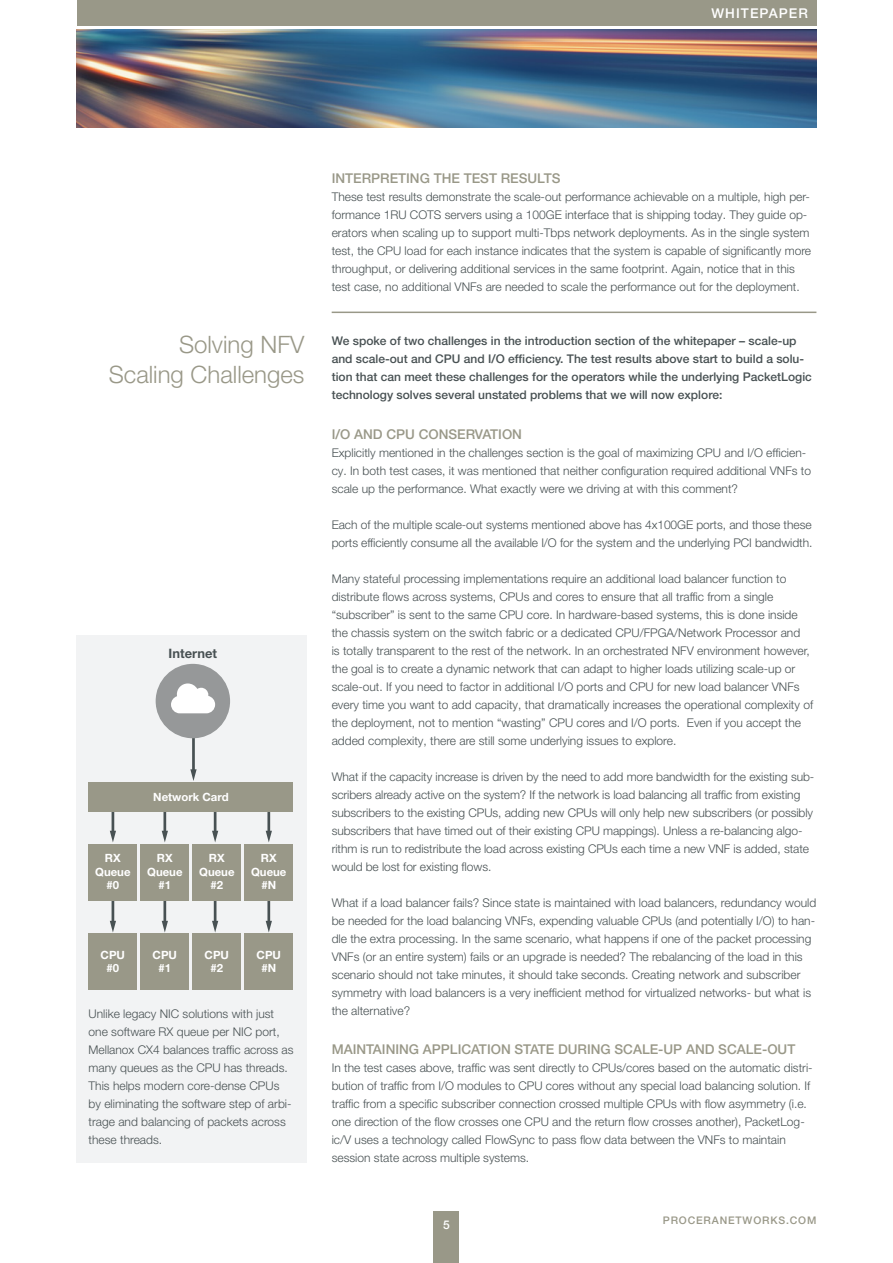
<style>
.page{position:relative;width:893px;height:1263px;background:#fff}
.page>*{position:absolute;margin:0;border:0;box-sizing:border-box;transform-origin:0 0}
.CS_sidebar_headline{font:300 24px/30px "Helvetica Neue LT Pro";color:#999888;text-align:right}
.t1{font:500 13.5px "Helvetica Neue LT Pro";color:#999888}
.doc_type_top_title{font:500 13.5px "Helvetica Neue LT Pro";letter-spacing:.08em;color:#fff}
.t2{font:700 12.9px "Helvetica Neue LT Pro";color:#485153}
.t3{font:300 12px/18px "Helvetica Neue LT Pro";color:#485153}
.t4{font:500 12px/18px "Helvetica Neue LT Pro";color:#485153}
.Figure_numbering_Wht{font:500 12px "Helvetica Neue LT Pro";color:#fff}
.t5{font:700 11.4px/13.6px "Helvetica Neue LT Pro";color:#fff;text-align:center}
.t6{font:500 10.5px "Helvetica Neue LT Pro";letter-spacing:.08em;color:#999888}
</style>
<div class="page">
<div style="left:434px;top:1212px;width:25px;height:51px;background:#999888"></div>
<div style="left:77px;top:0;width:739px;height:26px;background:#999888"></div>
<hr style="left:332px;top:312px;width:484px;height:1px;background:#999888">
<img style="left:77px;top:30px;width:739px;height:98px">
<div style="left:77px;top:635px;width:230px;height:527px;background:#f2f3f4"></div>
<hr style="left:192px;top:721px;width:3px;height:50px;background:#485153">
<svg style="left:190px;top:769px;width:7px;height:12px"></svg>
<hr style="left:112px;top:800px;width:2px;height:33px;background:#485153">
<svg style="left:110px;top:831px;width:6px;height:11px"></svg>
<hr style="left:163px;top:800px;width:3px;height:33px;background:#485153">
<svg style="left:162px;top:831px;width:6px;height:11px"></svg>
<hr style="left:214px;top:800px;width:2px;height:33px;background:#485153">
<svg style="left:212px;top:831px;width:6px;height:11px"></svg>
<hr style="left:267px;top:800px;width:3px;height:33px;background:#485153">
<svg style="left:266px;top:831px;width:6px;height:11px"></svg>
<hr style="left:112px;top:891px;width:2px;height:32px;background:#485153">
<svg style="left:110px;top:921px;width:6px;height:11px"></svg>
<hr style="left:163px;top:891px;width:3px;height:32px;background:#485153">
<svg style="left:162px;top:921px;width:6px;height:11px"></svg>
<hr style="left:214px;top:891px;width:2px;height:32px;background:#485153">
<svg style="left:212px;top:921px;width:6px;height:11px"></svg>
<hr style="left:267px;top:891px;width:3px;height:32px;background:#485153">
<svg style="left:266px;top:921px;width:6px;height:11px"></svg>
<div style="left:156px;top:664px;width:74px;height:74px;background:#969899;border-radius:50%"></div>
<svg style="left:171px;top:683px;width:44px;height:30px"></svg>
<div style="left:89px;top:782px;width:204px;height:30px;background:#999888"></div>
<div style="left:89px;top:844px;width:48px;height:57px;background:#999888"></div>
<div style="left:245px;top:844px;width:48px;height:57px;background:#999888"></div>
<div style="left:193px;top:844px;width:48px;height:57px;background:#999888"></div>
<div style="left:141px;top:844px;width:48px;height:57px;background:#999888"></div>
<div style="left:89px;top:933px;width:48px;height:57px;background:#999888"></div>
<div style="left:245px;top:933px;width:48px;height:57px;background:#999888"></div>
<div style="left:193px;top:933px;width:48px;height:57px;background:#999888"></div>
<div style="left:141px;top:933px;width:48px;height:57px;background:#999888"></div>
<p class="doc_type_top_title" style="left:713px;top:5px;width:96px">CASE STUDY</p>
<p class="doc_type_top_title" style="left:711px;top:5px;width:98px">WHITEPAPER</p>
<p class="CS_sidebar_headline" style="left:109px;top:329px;width:197px">Solving NFV<br>Scaling Challenges</p>
<p class="t2" style="left:169px;top:645px;width:50px">Internet</p>
<p class="t5" style="left:153px;top:789px;width:77px">Network Card</p>
<p class="t5" style="left:95px;top:851px;width:37px">RX<br>Queue #0</p>
<p class="t5" style="left:251px;top:851px;width:37px">RX<br>Queue #N</p>
<p class="t5" style="left:147px;top:851px;width:37px">RX<br>Queue #1</p>
<p class="t5" style="left:199px;top:851px;width:37px">RX<br>Queue #2</p>
<p class="t5" style="left:153px;top:947px;width:26px">CPU #1</p>
<p class="t3" style="left:89px;top:1004px;width:206px">Unlike legacy NIC solutions with just one software RX queue per NIC port, Mellanox CX4 balances traffic across as many queues as the CPU has threads.<br>This helps modern core-dense CPUs by eliminating the software step of arbi&shy;trage and balancing of packets across these threads.</p>
<p class="t5" style="left:101px;top:947px;width:26px">CPU #0</p>
<p class="t5" style="left:257px;top:947px;width:26px">CPU #N</p>
<p class="t5" style="left:205px;top:947px;width:26px">CPU #2</p>
<p class="t1" style="left:332px;top:170px;width:230px">INTERPRETING THE TEST RESULTS</p>
<p class="t3" style="left:332px;top:187px;width:481px">These test results demonstrate the scale-out performance achievable on a multiple, high per&shy;formance 1RU COTS servers using a 100GE interface that is shipping today. They guide op&shy;erators when scaling up to support multi-Tbps network deployments. As in the single system test, the CPU load for each instance indicates that the system is capable of significantly more throughput, or delivering additional services in the same footprint. Again, notice that in this test case, no additional VNFs are needed to scale the performance out for the deployment.</p>
<p class="t4" style="left:332px;top:332px;width:482px">We spoke of two challenges in the introduction section of the whitepaper – scale-up and scale-out and CPU and I/O efficiency. The test results above start to build a solu&shy;tion that can meet these challenges for the operators while the underlying PacketLogic technology solves several unstated problems that we will now explore:</p>
<p class="t1" style="left:332px;top:426px;width:192px">I/O AND CPU CONSERVATION</p>
<p class="t3" style="left:332px;top:443px;width:481px">Explicitly mentioned in the challenges section is the goal of maximizing CPU and I/O efficien&shy;cy. In both test cases, it was mentioned that neither configuration required additional VNFs to scale up the performance. What exactly were we driving at with this comment?</p>
<p class="t3" style="left:332px;top:515px;width:482px">Each of the multiple scale-out systems mentioned above has 4x100GE ports, and those these ports efficiently consume all the available I/O for the system and the underlying PCI bandwidth.</p>
<p class="t3" style="left:332px;top:569px;width:483px">Many stateful processing implementations require an additional load balancer function to distribute flows across systems, CPUs and cores to ensure that all traffic from a single “subscriber” is sent to the same CPU core. In hardware-based systems, this is done inside the chassis system on the switch fabric or a dedicated CPU/FPGA/Network Processor and<br>is totally transparent to the rest of the network. In an orchestrated NFV environment however, the goal is to create a dynamic network that can adapt to higher loads utilizing scale-up or scale-out. If you need to factor in additional I/O ports and CPU for new load balancer VNFs every time you want to add capacity, that dramatically increases the operational complexity of the deployment, not to mention “wasting” CPU cores and I/O ports. Even if you accept the added complexity, there are still some underlying issues to explore.</p>
<p class="t3" style="left:332px;top:767px;width:484px">What if the capacity increase is driven by the need to add more bandwidth for the existing sub&shy;scribers already active on the system? If the network is load balancing all traffic from existing subscribers to the existing CPUs, adding new CPUs will only help new subscribers (or possibly subscribers that have timed out of their existing CPU mappings). Unless a re-balancing algo&shy;rithm is run to redistribute the load across existing CPUs each time a new VNF is added, state would be lost for existing flows.</p>
<p class="t3" style="left:332px;top:893px;width:486px">What if a load balancer fails? Since state is maintained with load balancers, redundancy would be needed for the load balancing VNFs, expending valuable CPUs (and potentially I/O) to han&shy;dle the extra processing. In the same scenario, what happens if one of the packet processing VNFs (or an entire system) fails or an upgrade is needed? The rebalancing of the load in this scenario should not take minutes, it should take seconds. Creating network and subscriber symmetry with load balancers is a very inefficient method for virtualized networks- but what is the alternative?</p>
<p class="t1" style="left:332px;top:1041px;width:465px">MAINTAINING APPLICATION STATE DURING SCALE-UP AND SCALE-OUT</p>
<p class="t3" style="left:332px;top:1059px;width:482px">In the test cases above, traffic was sent directly to CPUs/cores based on the automatic distri&shy;bution of traffic from I/O modules to CPU cores without any special load balancing solution. If traffic from a specific subscriber connection crossed multiple CPUs with flow asymmetry (i.e. one direction of the flow crosses one CPU and the return flow crosses another), PacketLog&shy;ic/V uses a technology called FlowSync to pass flow data between the VNFs to maintain session state across multiple systems.</p>
<p class="Figure_numbering_Wht" style="left:443px;top:1217px;width:8px">5</p>
<p class="t6" style="left:663px;top:1214px;width:155px">PROCERANETWORKS.COM</p>
</div>
